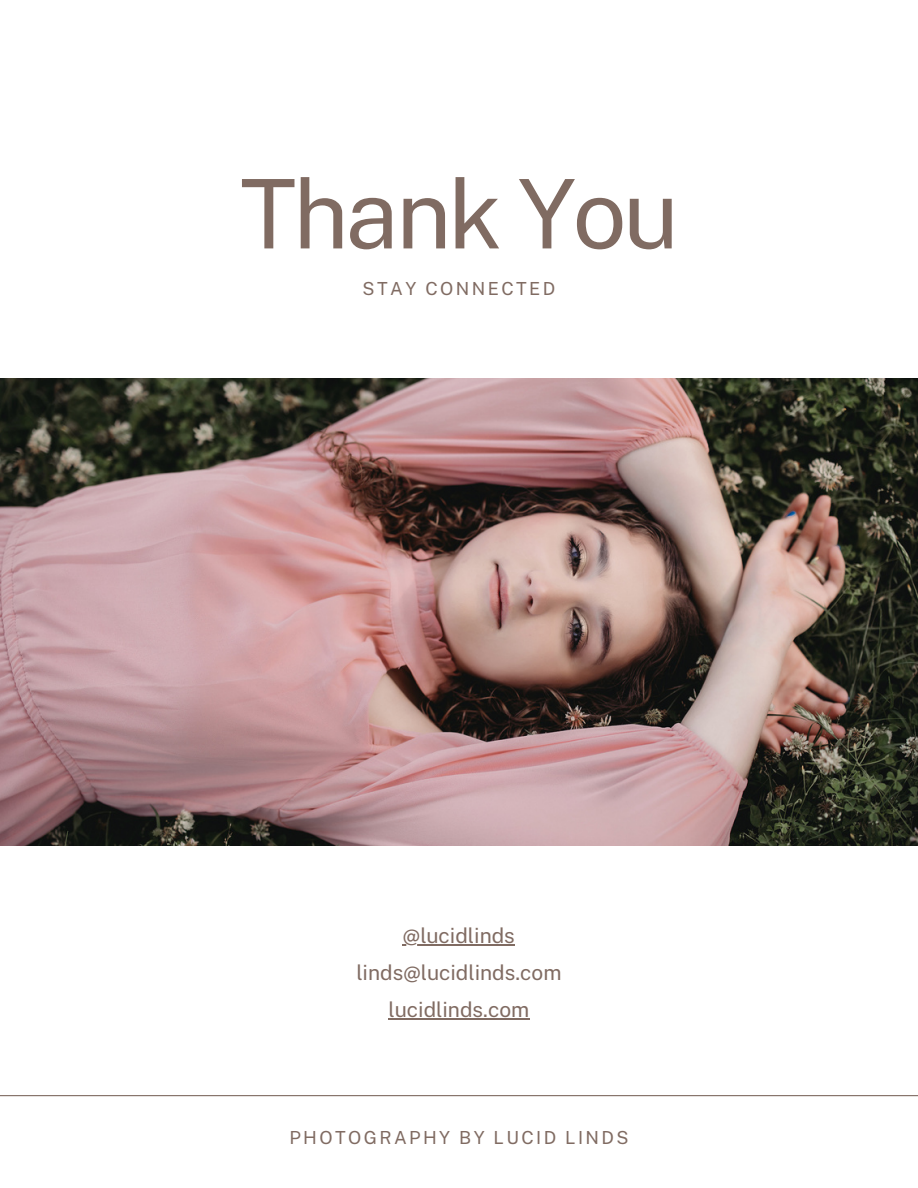
<style>
.page{position:relative;width:918px;height:1188px;background:#fff}
.page>*{position:absolute;margin:0;border:0;box-sizing:border-box;transform-origin:0 0}
.t1{font:96px "Public Sans";letter-spacing:-.035em;color:#806b62}
.t2{font:21px/37.2px "Public Sans";color:#806b62;text-align:center}
.t3{font:18px "Public Sans";letter-spacing:.135em;color:#806b62}
</style>
<div class="page">
<img style="left:0;top:379px;width:918px;height:467px">
<hr style="left:403px;top:944px;width:112px;height:1px;background:#806b62">
<hr style="left:389px;top:1018px;width:94px;height:2px;background:#806b62">
<hr style="left:483px;top:1018px;width:46px;height:2px;background:#806b62">
<hr style="left:0;top:1095px;width:918px;height:1px;background:#806b62">
<h1 class="t1" style="left:240px;top:157px;width:440px">Thank You</h1>
<p class="t3" style="left:363px;top:278px;width:194px">STAY CONNECTED</p>
<p class="t2" style="left:356px;top:917px;width:207px">@lucidlinds linds@lucidlinds.com lucidlinds.com</p>
<p class="t3" style="left:289px;top:1127px;width:341px">PHOTOGRAPHY BY LUCID LINDS</p>
</div>
